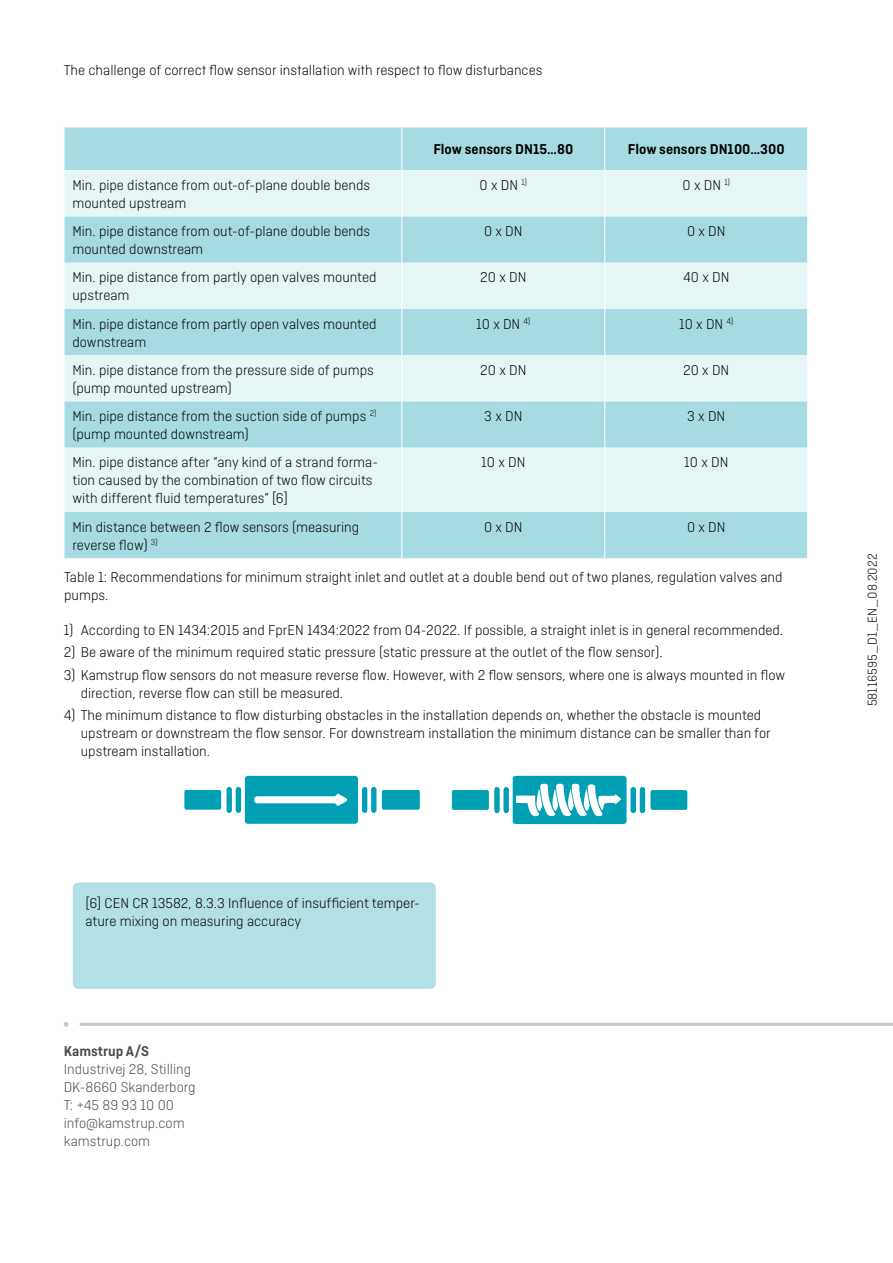
<style>
.page{position:relative;width:893px;height:1263px;background:#fff}
.page>*{position:absolute;margin:0;border:0;box-sizing:border-box;transform-origin:0 0}
.t1{font:300 15px/18px "Ciutadella";color:#000}
.t2{font:300 15px/18px "Ciutadella";color:#4a4a49}
.t3{font:600 15px "Ciutadella";color:#000}
.t4{font:600 15px "Ciutadella";color:#4a4a49}
.t5{font:300 13.5px "Ciutadella";color:#000}
</style>
<div class="page">
<svg style="left:64px;top:1022px;width:829px;height:4px"></svg>
<div style="left:65px;top:128px;width:742px;height:430px;background:#a6dbe1"></div>
<svg style="left:65px;top:170px;width:742px;height:342px;background:#cceaed"></svg>
<hr style="left:402px;top:128px;width:1px;height:42px;background:#fff">
<hr style="left:604px;top:128px;width:1px;height:42px;background:#fff">
<hr style="left:402px;top:170px;width:1px;height:46px;background:#fff">
<hr style="left:604px;top:170px;width:1px;height:46px;background:#fff">
<hr style="left:402px;top:216px;width:1px;height:47px;background:#fff">
<hr style="left:604px;top:216px;width:1px;height:47px;background:#fff">
<hr style="left:402px;top:263px;width:1px;height:46px;background:#fff">
<hr style="left:604px;top:263px;width:1px;height:46px;background:#fff">
<hr style="left:402px;top:309px;width:1px;height:46px;background:#fff">
<hr style="left:604px;top:309px;width:1px;height:46px;background:#fff">
<hr style="left:402px;top:355px;width:1px;height:46px;background:#fff">
<hr style="left:604px;top:355px;width:1px;height:46px;background:#fff">
<hr style="left:402px;top:401px;width:1px;height:47px;background:#fff">
<hr style="left:604px;top:401px;width:1px;height:47px;background:#fff">
<hr style="left:402px;top:448px;width:1px;height:64px;background:#fff">
<hr style="left:604px;top:448px;width:1px;height:64px;background:#fff">
<hr style="left:402px;top:512px;width:1px;height:46px;background:#fff">
<hr style="left:604px;top:512px;width:1px;height:46px;background:#fff">
<div style="left:503px;top:787px;width:6px;height:26px;background:#009fb4;border-radius:3px"></div>
<div style="left:494px;top:787px;width:6px;height:26px;background:#009fb4;border-radius:3px"></div>
<div style="left:640px;top:787px;width:5px;height:26px;background:#009fb4;border-radius:3px"></div>
<div style="left:630px;top:787px;width:6px;height:26px;background:#009fb4;border-radius:3px"></div>
<div style="left:650px;top:790px;width:37px;height:20px;background:#009fb4;border-radius:2px"></div>
<div style="left:452px;top:790px;width:37px;height:20px;background:#009fb4;border-radius:2px"></div>
<svg style="left:513px;top:776px;width:114px;height:48px"></svg>
<svg style="left:245px;top:776px;width:113px;height:48px;background:#20abbd"></svg>
<div style="left:236px;top:787px;width:5px;height:26px;background:#009fb4;border-radius:3px"></div>
<div style="left:227px;top:787px;width:5px;height:26px;background:#009fb4;border-radius:3px"></div>
<div style="left:371px;top:787px;width:5px;height:26px;background:#009fb4;border-radius:3px"></div>
<div style="left:362px;top:787px;width:5px;height:26px;background:#009fb4;border-radius:3px"></div>
<div style="left:382px;top:790px;width:38px;height:20px;background:#009fb4;border-radius:2px"></div>
<div style="left:184px;top:790px;width:37px;height:20px;background:#009fb4;border-radius:2px"></div>
<div style="left:73px;top:882px;width:363px;height:107px;background:#b3e0e5;border-radius:5px"></div>
<p class="t1" style="left:64px;top:61px;width:480px">The challenge of correct flow sensor installation with respect to flow disturbances</p>
<p class="t3" style="left:433px;top:141px;width:141px">Flow sensors DN15…80</p>
<p class="t3" style="left:628px;top:141px;width:158px">Flow sensors DN100…300</p>
<p class="t1" style="left:72px;top:176px;width:299px">Min. pipe distance from out-of-plane double bends mounted upstream</p>
<p class="t1" style="left:480px;top:176px;width:49px">0 x DN <sup>1)</sup></p>
<p class="t1" style="left:683px;top:176px;width:49px">0 x DN <sup>1)</sup></p>
<p class="t1" style="left:72px;top:222px;width:299px">Min. pipe distance from out-of-plane double bends mounted downstream</p>
<p class="t1" style="left:484px;top:222px;width:40px">0 x DN</p>
<p class="t1" style="left:687px;top:222px;width:40px">0 x DN</p>
<p class="t1" style="left:72px;top:268px;width:306px">Min. pipe distance from partly open valves mounted upstream</p>
<p class="t1" style="left:480px;top:268px;width:48px">20 x DN</p>
<p class="t1" style="left:683px;top:268px;width:48px">40 x DN</p>
<p class="t1" style="left:72px;top:315px;width:306px">Min. pipe distance from partly open valves mounted downstream</p>
<p class="t1" style="left:476px;top:315px;width:56px">10 x DN <sup>4)</sup></p>
<p class="t1" style="left:679px;top:315px;width:56px">10 x DN <sup>4)</sup></p>
<p class="t1" style="left:72px;top:361px;width:303px">Min. pipe distance from the pressure side of pumps (pump mounted upstream)</p>
<p class="t1" style="left:480px;top:361px;width:48px">20 x DN</p>
<p class="t1" style="left:683px;top:361px;width:48px">20 x DN</p>
<p class="t1" style="left:72px;top:407px;width:305px">Min. pipe distance from the suction side of pumps <sup>2) </sup>(pump mounted downstream)</p>
<p class="t1" style="left:484px;top:407px;width:40px">3 x DN</p>
<p class="t1" style="left:687px;top:407px;width:40px">3 x DN</p>
<p class="t1" style="left:72px;top:453px;width:307px">Min. pipe distance after “any kind of a strand forma&shy;tion caused by the combination of two flow circuits with different fluid temperatures” [6]</p>
<p class="t1" style="left:481px;top:453px;width:46px">10 x DN</p>
<p class="t1" style="left:684px;top:453px;width:46px">10 x DN</p>
<p class="t1" style="left:72px;top:518px;width:288px">Min distance between 2 flow sensors (measuring reverse flow) <sup>3)</sup></p>
<p class="t1" style="left:484px;top:518px;width:40px">0 x DN</p>
<p class="t1" style="left:687px;top:518px;width:40px">0 x DN</p>
<p class="t1" style="left:64px;top:568px;width:720px">Table 1: Recommendations for minimum straight inlet and outlet at a double bend out of two planes, regulation valves and pumps.</p>
<p class="t1" style="left:64px;top:621px;width:721px">1) According to EN 1434:2015 and FprEN 1434:2022 from 04-2022. If possible, a straight inlet is in general recommended.</p>
<p class="t1" style="left:64px;top:643px;width:600px">2) Be aware of the minimum required static pressure (static pressure at the outlet of the flow sensor).</p>
<p class="t1" style="left:81px;top:666px;width:706px;text-indent:-17px">3) Kamstrup flow sensors do not measure reverse flow. However, with 2 flow sensors, where one is always mounted in flow direction, reverse flow can still be measured.</p>
<p class="t1" style="left:81px;top:706px;width:691px;text-indent:-17px">4) The minimum distance to flow disturbing obstacles in the installation depends on, whether the obstacle is mounted upstream or downstream the flow sensor. For downstream installation the minimum distance can be smaller than for upstream installation.</p>
<p class="t1" style="left:86px;top:894px;width:336px">[6] CEN CR 13582, 8.3.3 Influence of insufficient temper&shy;ature mixing on measuring accuracy</p>
<p class="t4" style="left:64px;top:1042px;width:87px">Kamstrup A/S</p>
<p class="t2" style="left:64px;top:1060px;width:133px">Industrivej 28, Stilling<br>DK-8660 Skanderborg<br>T: +45 89 93 10 00 info@kamstrup.com kamstrup.com</p>
<p class="t5" style="left:865px;top:706px;width:154px;rotate:-90deg">58116595_D1_EN_08.2022</p>
</div>
